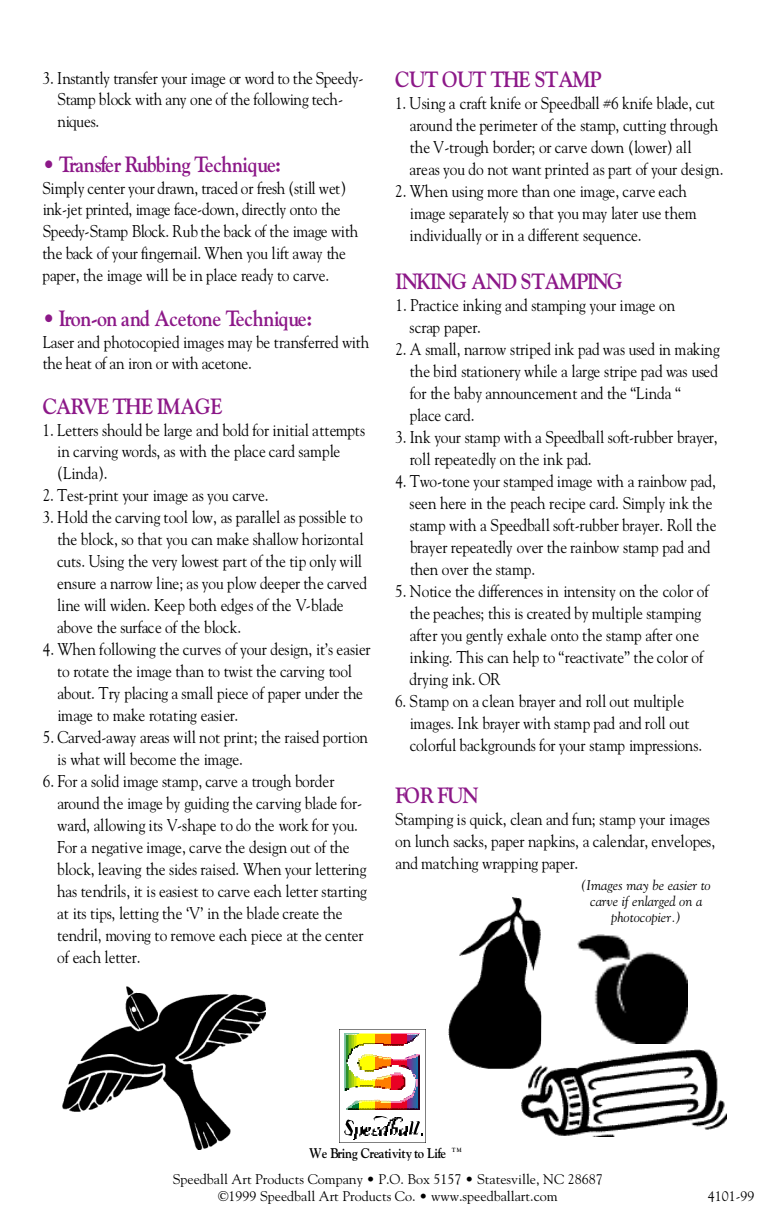
<style>
.page{position:relative;width:774px;height:1224px;background:#fff}
.page>*{position:absolute;margin:0;border:0;box-sizing:border-box;transform-origin:0 0}
.t1{font:700 22px "Goudy";letter-spacing:-.015em;color:#8c1888;scale:.9 1}
.t2{font:17px/22px "Goudy";letter-spacing:-.01em;color:#000;scale:.9 1}
.t3{font:14px/17px "Goudy";color:#000;text-align:center}
.t4{font:italic 14px/16px "Goudy";color:#000;text-align:center}
.t5{font:700 14px "Goudy";letter-spacing:-.015em;color:#000;scale:.9 1}
.t6{font:700 6px "Goudy";color:#000;scale:.9 1}
</style>
<div class="page">
<img style="left:522px;top:1050px;width:204px;height:86px">
<img style="left:448px;top:897px;width:94px;height:171px">
<img style="left:62px;top:986px;width:204px;height:164px">
<img style="left:340px;top:1029px;width:86px;height:114px">
<img style="left:578px;top:934px;width:110px;height:110px">
<p class="t2" style="left:57px;top:68px;width:342px;text-indent:-15px">3. Instantly transfer your image or word to the Speedy-<br>Stamp block with any one of the following tech&shy;niques.</p>
<p class="t1" style="left:43px;top:155px;width:265px">• Transfer Rubbing Technique:</p>
<p class="t2" style="left:43px;top:178px;width:352px">Simply center your drawn, traced or fresh (still wet) ink-jet printed, image face-down, directly onto the Speedy-Stamp Block. Rub the back of the image with the back of your fingernail. When you lift away the paper, the image will be in place ready to carve.</p>
<p class="t1" style="left:43px;top:309px;width:300px">• Iron-on and Acetone Technique:</p>
<p class="t2" style="left:43px;top:332px;width:364px">Laser and photocopied images may be transferred w i t h the heat of an iron or with acetone.</p>
<p class="t1" style="left:43px;top:397px;width:200px">C A RVE THE IMAGE</p>
<p class="t2" style="left:57px;top:420px;width:344px;text-indent:-14px">1. Letters should be large and bold for initial attempts in carving words, as with the place card sample<br>( L i n d a ) .</p>
<p class="t2" style="left:43px;top:486px;width:252px">2. Test-print your image as you carve.</p>
<p class="t2" style="left:57px;top:508px;width:346px;text-indent:-14px">3. Hold the carving tool low, as parallel as possible to the block, so that you can make shallow horizontal cuts. Using the very lowest part of the tip only will ensure a narrow line; as you plow deeper the carved line will widen. Keep both edges of the V-blade above the surface of the block.</p>
<p class="t2" style="left:57px;top:640px;width:350px;text-indent:-14px">4. When following the curves of your design, it’s easier to rotate the image than to twist the carving tool about. Try placing a small piece of paper under the image to make rotating easier.</p>
<p class="t2" style="left:57px;top:728px;width:347px;text-indent:-14px">5. Carved-away areas will not print; the raised portion is what will become the image.</p>
<p class="t2" style="left:57px;top:772px;width:346px;text-indent:-14px">6. For a solid image stamp, carve a trough border around the image by guiding the carving blade for&shy;ward, allowing its V-shape to do the work for you.<br>For a negative image, carve the design out of the block, leaving the sides raised. When your lettering has tendrils, it is easiest to carve each letter starting at its tips, letting the ‘V’ in the blade create the tendril, moving to remove each piece at the center of each letter.</p>
<p class="t1" style="left:395px;top:71px;width:230px">CUT OUT THE STA M P</p>
<p class="t2" style="left:410px;top:93px;width:350px;text-indent:-14px">1. Using a craft knife or Speedball #6 knife blade, cut around the perimeter of the stamp, cutting through the V-trough border; or carve down (lower) all areas you do not want printed as part of your design.</p>
<p class="t2" style="left:410px;top:181px;width:320px;text-indent:-14px">2. When using more than one image, carve each image separately so that you may later use them individually or in a different sequence.</p>
<p class="t1" style="left:395px;top:273px;width:254px">INKING AND STA M P I N G</p>
<p class="t2" style="left:410px;top:295px;width:297px;text-indent:-14px">1. Practice inking and stamping your image on scrap paper.</p>
<p class="t2" style="left:410px;top:339px;width:346px;text-indent:-14px">2. A small, narrow striped ink pad was used in making the bird stationery while a large stripe pad was used for the baby announcement and the “Linda “<br>place card.</p>
<p class="t2" style="left:410px;top:427px;width:344px;text-indent:-14px">3. Ink your stamp with a Speedball soft-rubber brayer, roll repeatedly on the ink pad.</p>
<p class="t2" style="left:410px;top:471px;width:343px;text-indent:-14px">4. Two-tone your stamped image with a rainbow pad, seen here in the peach recipe card. Simply ink the stamp with a Speedball soft-rubber brayer. Roll the brayer repeatedly over the rainbow stamp pad and then over the stamp.</p>
<p class="t2" style="left:410px;top:581px;width:334px;text-indent:-14px">5. Notice the differences in intensity on the color of the peaches; this is created by multiple stamping after you gently exhale onto the stamp after one inking. This can help to “reactivate” the color of drying ink. OR</p>
<p class="t2" style="left:410px;top:691px;width:327px;text-indent:-15px">6. Stamp on a clean brayer and roll out multiple images. Ink brayer with stamp pad and roll out colorful backgrounds for your stamp impressions.</p>
<p class="t1" style="left:396px;top:787px;width:93px">FOR FUN</p>
<p class="t2" style="left:395px;top:809px;width:357px">Stamping is quick, clean and fun; stamp your images on lunch sacks, paper napkins, a calendar, envelopes, and matching wrapping paper.</p>
<p class="t4" style="left:581px;top:878px;width:131px">(Images may be easier to carve if enlarged on a photocopier.)</p>
<p class="t5" style="left:309px;top:1148px;width:154px">We Bring Creativity to Life</p>
<p class="t6" style="left:452px;top:1147px;width:12px">T M</p>
<p class="t3" style="left:173px;top:1171px;width:431px">Speedball Art Products Company • P.O. Box 5157 • Statesville, NC 28687 ©1999 Speedball Art Products Co. • www.speedballart.com</p>
<p class="t3" style="left:708px;top:1188px;width:48px">4101-99</p>
</div>
